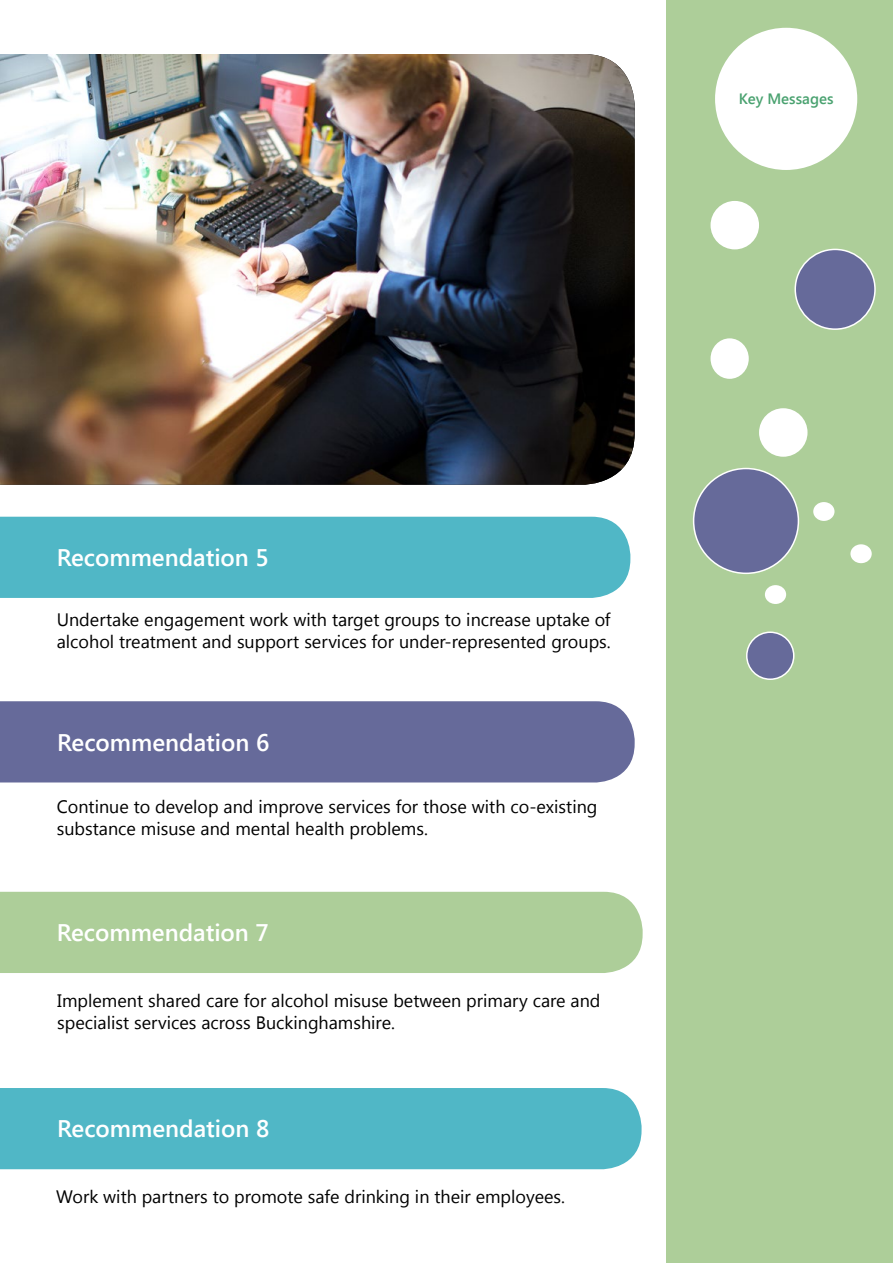
<style>
.page{position:relative;width:893px;height:1263px;background:#fff}
.page>*{position:absolute;margin:0;border:0;box-sizing:border-box;transform-origin:0 0}
.t1{font:600 24px "Segoe UI";color:#fff}
.t2{font:18px/21.6px "Segoe UI";color:#000}
.t3{font:600 15px "Segoe UI";color:#4aa270}
</style>
<div class="page">
<div style="left:666px;top:0;width:227px;height:1263px;background:#adce99"></div>
<div style="left:713px;top:26px;width:146px;height:146px;background:#fff;border-radius:50%"></div>
<div style="left:710px;top:23px;width:152px;height:151px;border:4px solid #adce99;border-radius:50%"></div>
<div style="left:710px;top:201px;width:49px;height:48px;background:#fff;border-radius:50%"></div>
<div style="left:795px;top:249px;width:80px;height:80px;background:#666a9a;border-radius:50%"></div>
<div style="left:794px;top:249px;width:82px;height:81px;border:2px solid #fff;border-radius:50%"></div>
<div style="left:694px;top:468px;width:104px;height:105px;background:#666a9a;border-radius:50%"></div>
<div style="left:693px;top:468px;width:106px;height:106px;border:2px solid #fff;border-radius:50%"></div>
<div style="left:747px;top:632px;width:47px;height:47px;background:#666a9a;border-radius:50%"></div>
<div style="left:746px;top:631px;width:48px;height:49px;border:2px solid #fff;border-radius:50%"></div>
<div style="left:759px;top:408px;width:48px;height:49px;background:#fff;border-radius:50%"></div>
<div style="left:813px;top:502px;width:21px;height:19px;background:#fff;border-radius:50%"></div>
<div style="left:850px;top:544px;width:22px;height:19px;background:#fff;border-radius:50%"></div>
<div style="left:765px;top:585px;width:21px;height:19px;background:#fff;border-radius:50%"></div>
<div style="left:710px;top:338px;width:39px;height:41px;background:#fff;border-radius:50%"></div>
<div style="left:0;top:892px;width:643px;height:81px;background:#adce99"></div>
<div style="left:0;top:1088px;width:642px;height:81px;background:#50b7c6"></div>
<div style="left:0;top:517px;width:630px;height:81px;background:#50b7c6"></div>
<div style="left:0;top:701px;width:635px;height:81px;background:#666a9a"></div>
<img style="left:0;top:54px;width:635px;height:431px">
<p class="t3" style="left:739px;top:89px;width:96px">Key Messages</p>
<h1 class="t1" style="left:57px;top:541px;width:214px">Recommendation 5</h1>
<p class="t2" style="left:57px;top:608px;width:555px">Undertake engagement work with target groups to increase uptake of alcohol treatment and support services for under-represented groups.</p>
<h1 class="t1" style="left:57px;top:725px;width:214px">Recommendation 6</h1>
<p class="t2" style="left:57px;top:795px;width:542px">Continue to develop and improve services for those with co-existing substance misuse and mental health problems.</p>
<h1 class="t1" style="left:57px;top:916px;width:214px">Recommendation 7</h1>
<p class="t2" style="left:57px;top:989px;width:545px">Implement shared care for alcohol misuse between primary care and specialist services across Buckinghamshire.</p>
<h1 class="t1" style="left:57px;top:1112px;width:214px">Recommendation 8</h1>
<p class="t2" style="left:56px;top:1185px;width:510px">Work with partners to promote safe drinking in their employees.</p>
</div>
